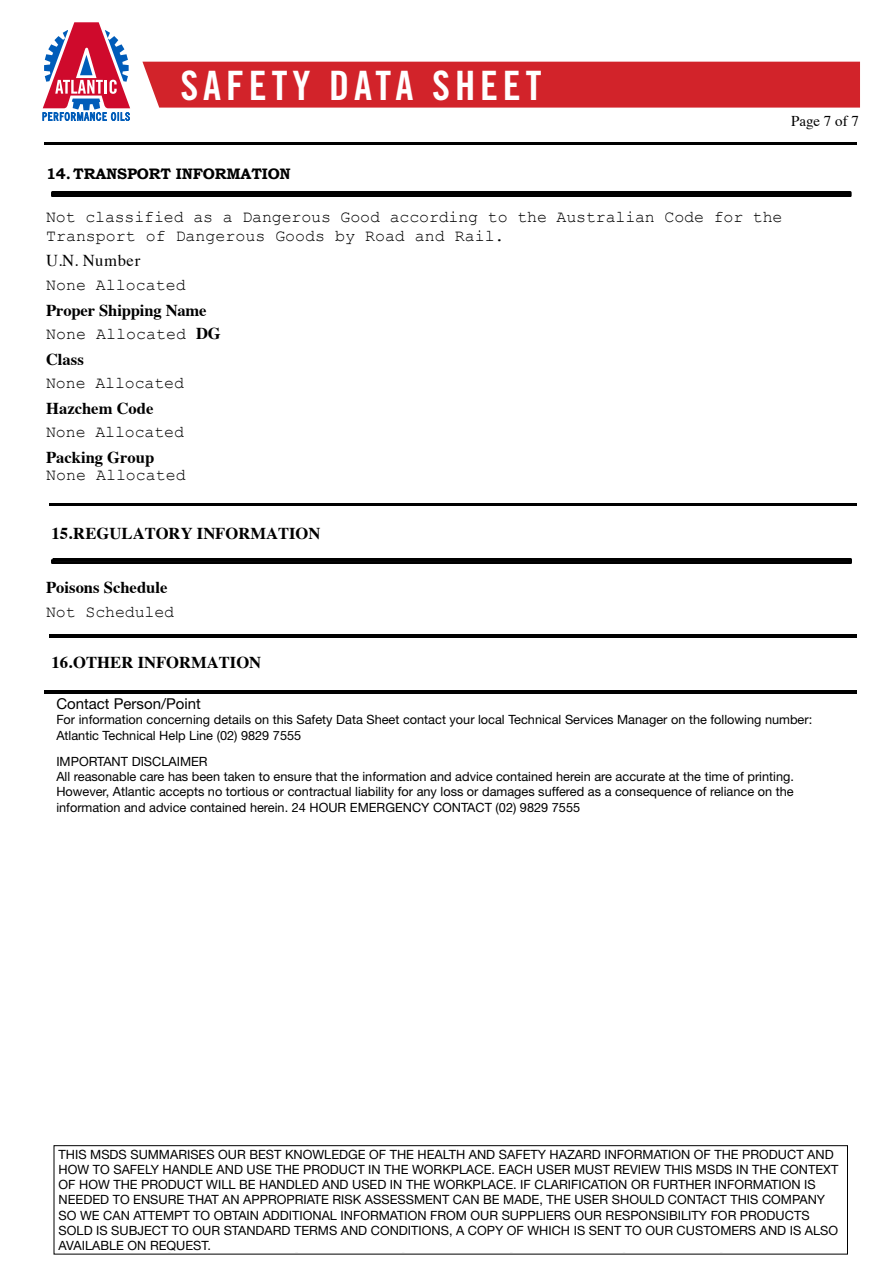
<style>
.page{position:relative;width:893px;height:1263px;background:#fff}
.page>*{position:absolute;margin:0;border:0;box-sizing:border-box;transform-origin:0 0}
.t1{font:40.5px "Trade Gothic LT Std Bd Cn 20";letter-spacing:.12em;color:#fff}
.t2{font:16.65px/18.9px "Courier New";color:#000}
.t3{font:700 16.65px "Times";color:#000}
.t4{font:16.65px "Times";letter-spacing:.035em;color:#000}
.t5{font:16.5px "Trade Gothic LT Std Bd Cn 20";color:#000}
.t6{font:700 15.15px "Bookman Old Style";letter-spacing:-.015em;color:#000}
.t7{font:15px "Helvetica Neue LT Std";color:#000}
.t8{font:15px "Times";color:#000}
.t9{font:13.5px/16.2px "Trade Gothic LT Std Cn 18";color:#000}
.t10{font:13.5px "Trade Gothic LT Std Bd Cn 20";color:#000}
.t11{font:12.75px/15.3px "Helvetica Neue LT Std";color:#000}
.s1{font-family:"Times";font-weight:700}
.s2{font-family:"Trade Gothic LT Std Cn 18";font-size:13.2px}
.s3{font-family:"Trade Gothic LT Std Bd Cn 20"}
</style>
<div class="page">
<svg style="left:43px;top:22px;width:87px;height:99px"></svg>
<div style="left:142px;top:62px;width:718px;height:46px;background:#d2232a"></div>
<hr style="left:49px;top:503px;width:808px;height:3px;background:#000">
<div style="left:51px;top:559px;width:801px;height:5px;background:#000"></div>
<hr style="left:44px;top:142px;width:813px;height:3px;background:#000">
<div style="left:51px;top:192px;width:801px;height:5px;background:#000"></div>
<hr style="left:49px;top:634px;width:808px;height:3px;background:#000">
<hr style="left:44px;top:690px;width:813px;height:4px;background:#000">
<div style="left:54px;top:1145px;width:794px;height:109px;border:1px solid #000"></div>
<h1 class="t1" style="left:180px;top:61px;width:363px">SAFETY DAtA SHEET</h1>
<p class="t8" style="left:791px;top:107px;width:69px">Page 7 of 7</p>
<p class="t6" style="left:46px;top:162px;width:246px">14. TRANSPORT INFORMATION</p>
<h2 class="t2" style="left:46px;top:201px;width:739px">Not classified as a Dangerous Good according to the Australian Code for the<br>Transport of Dangerous Goods by Road and Rail.</h2>
<h2 class="t4" style="left:46px;top:239px;width:96px">U.N. Number</h2>
<h2 class="t2" style="left:46px;top:269px;width:141px">None Allocated</h2>
<h2 class="t3" style="left:46px;top:288px;width:162px">Proper Shipping Name</h2>
<h2 class="t2" style="left:46px;top:318px;width:141px">None Allocated</h2>
<h2 class="t2" style="left:46px;top:367px;width:140px">None Allocated</h2>
<h2 class="t3" style="left:46px;top:386px;width:109px">Hazchem Code</h2>
<h2 class="t2" style="left:46px;top:415px;width:140px">None Allocated</h2>
<h2 class="t3" style="left:46px;top:435px;width:110px">Packing Group</h2>
<h2 class="t2" style="left:46px;top:459px;width:141px">None Allocated</h2>
<h2 class="t2" style="left:46px;top:207px;width:738px">Not classified as a Dangerous Good according to the Australian Code for the<br>Transport of Dangerous Goods by Road and Rail.</h2>
<h2 class="t4" style="left:46px;top:245px;width:96px">U.N. Number</h2>
<h2 class="t2" style="left:46px;top:275px;width:141px">None Allocated</h2>
<h2 class="t3" style="left:46px;top:294px;width:162px">Proper Shipping Name</h2>
<h2 class="t2" style="left:46px;top:324px;width:176px">None Allocated <span class="s1">DG</span></h2>
<h2 class="t3" style="left:46px;top:343px;width:39px">Class</h2>
<h2 class="t2" style="left:46px;top:373px;width:140px">None Allocated</h2>
<h2 class="t3" style="left:46px;top:392px;width:109px">Hazchem Code</h2>
<h2 class="t2" style="left:46px;top:422px;width:140px">None Allocated</h2>
<h2 class="t3" style="left:46px;top:441px;width:110px">Packing Group</h2>
<h2 class="t2" style="left:46px;top:465px;width:141px">None Allocated</h2>
<h2 class="t3" style="left:52px;top:511px;width:270px">15.REGULATORY INFORMATION</h2>
<h2 class="t3" style="left:52px;top:517px;width:270px">15.REGULATORY INFORMATION</h2>
<h2 class="t3" style="left:46px;top:566px;width:123px">Poisons Schedule</h2>
<h2 class="t2" style="left:46px;top:595px;width:130px">Not Scheduled</h2>
<h2 class="t3" style="left:46px;top:572px;width:123px">Poisons Schedule</h2>
<h2 class="t2" style="left:46px;top:601px;width:130px">Not Scheduled</h2>
<h2 class="t3" style="left:52px;top:646px;width:211px">16.OTHER INFORMATION</h2>
<h2 class="t3" style="left:52px;top:653px;width:211px">16.OTHER INFORMATION</h2>
<p class="t7" style="left:56px;top:695px;width:146px">Contact Person/Point</p>
<p class="t11" style="left:56px;top:712px;width:757px">For information concerning details on this Safety Data Sheet contact your local Technical Services Manager on the following number:<br>Atlantic Technical Help Line (02) 9829 7555</p>
<p class="t11" style="left:56px;top:753px;width:739px">IMPORTANT DISCLAIMER<br>All reasonable care has been taken to ensure that the information and advice contained herein are accurate at the time of printing.<br>However, Atlantic accepts no tortious or contractual liability for any loss or damages suffered as a consequence of reliance on the information and advice contained herein. 24 HOUR EMERGENCY CONTACT (02) 9829 7555</p>
<h2 class="t3" style="left:46px;top:707px;width:153px">Contact Person/Point</h2>
<h2 class="t3" style="left:46px;top:713px;width:153px">Contact Person/Point</h2>
<h2 class="t2" style="left:46px;top:790px;width:430px">Atlantic Technical Help Line (02) 9829 7555</h2>
<h2 class="t2" style="left:46px;top:796px;width:430px">Atlantic Technical Help Line (02) 9829 7555</h2>
<p class="t11" style="left:59px;top:1146px;width:781px">THIS MSDS SUMMARISES OUR BEST KNOWLEDGE OF THE HEALTH AND SAFETY HAZARD INFORMATION OF THE PRODUCT AND HOW TO SAFELY HANDLE AND USE THE PRODUCT IN THE WORKPLACE. EACH USER MUST REVIEW THIS MSDS IN THE CONTEXT OF HOW THE PRODUCT WILL BE HANDLED AND USED IN THE WORKPLACE. IF CLARIFICATION OR FURTHER INFORMATION IS NEEDED TO ENSURE THAT AN APPROPRIATE RISK ASSESSMENT CAN BE MADE, THE USER SHOULD CONTACT THIS COMPANY SO WE CAN ATTEMPT TO OBTAIN ADDITIONAL INFORMATION FROM OUR SUPPLIERS OUR RESPONSIBILITY FOR PRODUCTS SOLD IS SUBJECT TO OUR STANDARD TERMS AND CONDITIONS, A COPY OF WHICH IS SENT TO OUR CUSTOMERS AND IS ALSO AVAILABLE ON REQUEST.</p>
<p class="t5" style="left:56px;top:1145px;width:266px">Atlantic Lubricants Pty Ltd <span class="s2">(ABN 67 088 335 059)</span></p>
<p class="t10" style="left:408px;top:1165px;width:59px">NEWCASTLE</p>
<p class="t9" style="left:408px;top:1181px;width:94px">31 Old Punt Road<br>Tomago NSW 2322<br><span class="s3">Ph:</span> (02) 4964 8436</p>
<p class="t10" style="left:56px;top:1166px;width:39px">SYDNEY</p>
<p class="t9" style="left:56px;top:1182px;width:98px">40 Liverpool Street<br>Ingleburn NSW 2565<br><span class="s3">Ph:</span> (02) 9829 7555<br><span class="s3">Fax:</span> (02) 9829 4555</p>
<p class="t10" style="left:630px;top:1166px;width:53px">CANBERRA</p>
<p class="t9" style="left:630px;top:1182px;width:82px">P.O. Box 733<br>Gungahlin<br>ACT 2912<br><span class="s3">M:</span> 0411 094 945</p>
<p class="t10" style="left:176px;top:1166px;width:47px">VICTORIA</p>
<p class="t9" style="left:176px;top:1182px;width:112px">6A Nicholas Drive<br>Dandenong South 3175<br><span class="s3">Ph:</span> (03) 9768 3307<br><span class="s3">Fax:</span> (03) 9768 2832</p>
<p class="t10" style="left:304px;top:1166px;width:65px">QUEENSLAND</p>
<p class="t9" style="left:304px;top:1182px;width:94px">Unit 2<br>7-9 Tradelink Road<br>Hillcrest QLD 4118<br><span class="s3">Ph:</span> (07) 3556 1235</p>
<p class="t10" style="left:727px;top:1166px;width:13px">Tasman</p>
<p class="t10" style="left:765px;top:1166px;width:11px">ia</p>
<p class="t9" style="left:727px;top:1182px;width:111px;line-height:16.6px">42 - 44 Devonport Road<br>Quoiba 7310<br><span class="s3">Ph:</span> (03) 6423 4900</p>
<p class="t10" style="left:518px;top:1166px;width:39px">darwin</p>
<p class="t9" style="left:518px;top:1182px;width:95px">Unit 1A<br>894 Stuart Highway<br>Pinelands NT 0829<br><span class="s3">M:</span> 0477 200 567</p>
</div>
